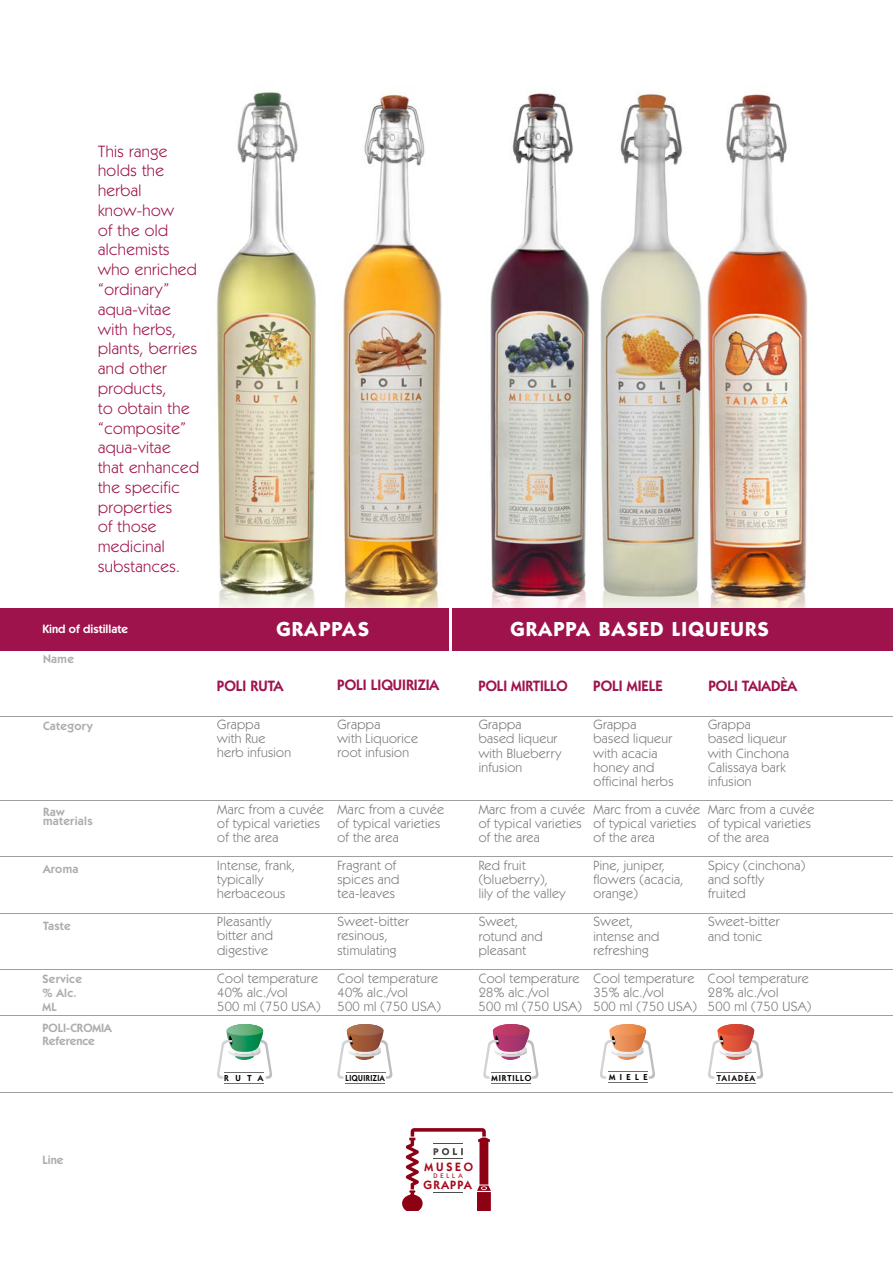
<style>
.page{position:relative;width:893px;height:1263px;background:#fff}
.page>*{position:absolute;margin:0;border:0;box-sizing:border-box;transform-origin:0 0}
.t1{font:700 20.25px "Kabel IT Cby BT";letter-spacing:.055em;color:#fff}
.t2{font:16.5px/19.8px "Kabel IT Cby BT";letter-spacing:.025em;color:#9e134b}
.t3{font:600 15px "Kabel IT Cby BT";color:#9e134b}
.t4{font:13.5px/14.1px "Kabel IT Cby BT";letter-spacing:.025em;color:#7a7a7b}
.t5{font:600 12px/14.2px "Kabel IT Cby BT";letter-spacing:.03em;color:#aeadad}
.t6{font:600 12px/12.9px "Kabel IT Cby BT";color:#aeadad}
.t7{font:600 12px "Kabel IT Cby BT";color:#fff}
.t8{font:600 12px "Kabel IT Cby BT";letter-spacing:.125em;color:#a50b1d}
.t9{font:600 8.7px "Kabel IT Cby BT";letter-spacing:.105em;color:#000}
.t10{font:600 8.7px "Kabel IT Cby BT";letter-spacing:.06em;color:#000;scale:.89 1}
.t11{font:600 8.7px "Kabel IT Cby BT";letter-spacing:.165em;color:#000;scale:.94 1}
.t12{font:500 6.75px "Kabel IT Cby BT";letter-spacing:.425em;color:#a50b1d}
</style>
<div class="page">
<img style="left:701px;top:91px;width:107px;height:517px">
<img style="left:490px;top:93px;width:100px;height:515px">
<img style="left:600px;top:92px;width:101px;height:516px">
<img style="left:216px;top:92px;width:100px;height:516px">
<img style="left:343px;top:92px;width:99px;height:516px">
<hr style="left:716px;top:1083px;width:40px;height:1px;background:#6d6e71">
<svg style="left:708px;top:1024px;width:55px;height:55px"></svg>
<hr style="left:492px;top:1083px;width:39px;height:1px;background:#6d6e71">
<svg style="left:483px;top:1024px;width:56px;height:55px"></svg>
<hr style="left:224px;top:1083px;width:40px;height:1px;background:#6d6e71">
<svg style="left:217px;top:1024px;width:55px;height:55px"></svg>
<hr style="left:609px;top:1082px;width:39px;height:1px;background:#6d6e71">
<svg style="left:600px;top:1024px;width:55px;height:55px"></svg>
<svg style="left:337px;top:1024px;width:56px;height:55px"></svg>
<hr style="left:346px;top:1072px;width:39px;height:1px;background:#6d6e71">
<hr style="left:346px;top:1083px;width:39px;height:1px;background:#6d6e71">
<hr style="left:0;top:716px;width:893px;height:1px;background:#a09fa0">
<hr style="left:0;top:856px;width:893px;height:1px;background:#a09fa0">
<hr style="left:0;top:913px;width:893px;height:1px;background:#a09fa0">
<hr style="left:0;top:800px;width:893px;height:1px;background:#a09fa0">
<hr style="left:0;top:1015px;width:893px;height:1px;background:#a09fa0">
<hr style="left:0;top:969px;width:893px;height:1px;background:#a09fa0">
<hr style="left:0;top:1092px;width:893px;height:1px;background:#a09fa0">
<svg style="left:402px;top:1128px;width:89px;height:83px"></svg>
<div style="left:0;top:608px;width:893px;height:42px;background:#9e134b"></div>
<hr style="left:450px;top:608px;width:2px;height:42px;background:#fff">
<p class="t2" style="left:98px;top:142px;width:102px">This range holds the herbal know-how<br>of the old alchemists who enriched “ordinary” aqua-vitae with herbs, plants, berries and other products,<br>to obtain the “composite” aqua-vitae that enhanced the specific properties<br>of those medicinal substances.</p>
<p class="t7" style="left:43px;top:623px;width:87px">Kind of distillate</p>
<h1 class="t1" style="left:276px;top:621px;width:94px">GRAPPAS</h1>
<h1 class="t1" style="left:510px;top:621px;width:260px">GRAPPA BASED LIQUEURS</h1>
<p class="t5" style="left:43px;top:653px;width:32px">Name</p>
<p class="t5" style="left:43px;top:720px;width:51px">Category</p>
<p class="t5" style="left:43px;top:808px;width:51px;line-height:9.6px">Raw materials</p>
<p class="t5" style="left:43px;top:863px;width:37px">Aroma</p>
<p class="t5" style="left:43px;top:920px;width:29px">Taste</p>
<p class="t5" style="left:43px;top:973px;width:41px">Service % Alc.<br>ML</p>
<p class="t6" style="left:43px;top:1022px;width:71px">POLI-CROMIA<br>Reference</p>
<p class="t5" style="left:43px;top:1153px;width:22px">Line</p>
<p class="t3" style="left:217px;top:679px;width:68px">POLI RUTA</p>
<p class="t3" style="left:337px;top:679px;width:103px">POLI LIQUIRIZIA</p>
<p class="t3" style="left:478px;top:679px;width:91px">POLI MIRTILLO</p>
<p class="t3" style="left:593px;top:679px;width:71px">POLI MIELE</p>
<p class="t3" style="left:708px;top:679px;width:90px">POLI TAIADÈA</p>
<p class="t4" style="left:217px;top:719px;width:75px">Grappa<br>with Rue herb infusion</p>
<p class="t4" style="left:337px;top:719px;width:82px">Grappa<br>with Liquorice root infusion</p>
<p class="t4" style="left:593px;top:719px;width:81px">Grappa based liqueur with acacia honey and officinal herbs</p>
<p class="t4" style="left:593px;top:803px;width:108px">Marc from a cuvée of typical varieties of the area</p>
<p class="t4" style="left:593px;top:859px;width:92px">Pine, juniper, flowers (acacia, orange)</p>
<p class="t4" style="left:593px;top:916px;width:67px">Sweet, intense and refreshing</p>
<p class="t4" style="left:593px;top:972px;width:105px">Cool temperature<br>35% alc./vol<br>500 ml (750 USA)</p>
<p class="t4" style="left:708px;top:719px;width:83px">Grappa based liqueur with Cinchona<br>Calissaya bark infusion</p>
<p class="t4" style="left:708px;top:803px;width:108px">Marc from a cuvée of typical varieties of the area</p>
<p class="t4" style="left:708px;top:859px;width:99px">Spicy (cinchona) and softly<br>fruited</p>
<p class="t4" style="left:708px;top:916px;width:73px">Sweet-bitter and tonic</p>
<p class="t4" style="left:708px;top:972px;width:105px">Cool temperature<br>28% alc./vol<br>500 ml (750 USA)</p>
<p class="t4" style="left:479px;top:719px;width:84px">Grappa<br>based liqueur with Blueberry infusion</p>
<p class="t4" style="left:479px;top:803px;width:108px">Marc from a cuvée of typical varieties of the area</p>
<p class="t4" style="left:479px;top:860px;width:88px">Red fruit (blueberry), lily of the valley</p>
<p class="t4" style="left:479px;top:916px;width:65px">Sweet, rotund and pleasant</p>
<p class="t4" style="left:479px;top:972px;width:105px">Cool temperature<br>28% alc./vol<br>500 ml (750 USA)</p>
<p class="t4" style="left:217px;top:803px;width:108px">Marc from a cuvée of typical varieties of the area</p>
<p class="t4" style="left:217px;top:859px;width:79px">Intense, frank, typically herbaceous</p>
<p class="t4" style="left:217px;top:916px;width:57px;text-align:justify">Pleasantly bitter and digestive</p>
<p class="t4" style="left:217px;top:972px;width:105px">Cool temperature<br>40% alc./vol<br>500 ml (750 USA)</p>
<p class="t4" style="left:337px;top:803px;width:108px">Marc from a cuvée of typical varieties of the area</p>
<p class="t4" style="left:337px;top:859px;width:63px">Fragrant of spices and tea-leaves</p>
<p class="t4" style="left:337px;top:916px;width:73px">Sweet-bitter resinous, stimulating</p>
<p class="t4" style="left:337px;top:972px;width:105px">Cool temperature<br>40% alc./vol<br>500 ml (750 USA)</p>
<p class="t9" style="left:224px;top:1074px;width:41px">RUTA</p>
<p class="t10" style="left:346px;top:1074px;width:46px">LIQUIRIZIA</p>
<p class="t9" style="left:491px;top:1074px;width:41px">MIRTILLO</p>
<p class="t9" style="left:609px;top:1073px;width:40px">MIELE</p>
<p class="t11" style="left:717px;top:1074px;width:42px">TAIADÈA</p>
<p class="t8" style="left:425px;top:1161px;width:50px">MUSEO</p>
<p class="t12" style="left:434px;top:1173px;width:31px">DELLA</p>
<p class="t8" style="left:423px;top:1180px;width:50px">GRAPPA</p>
</div>
